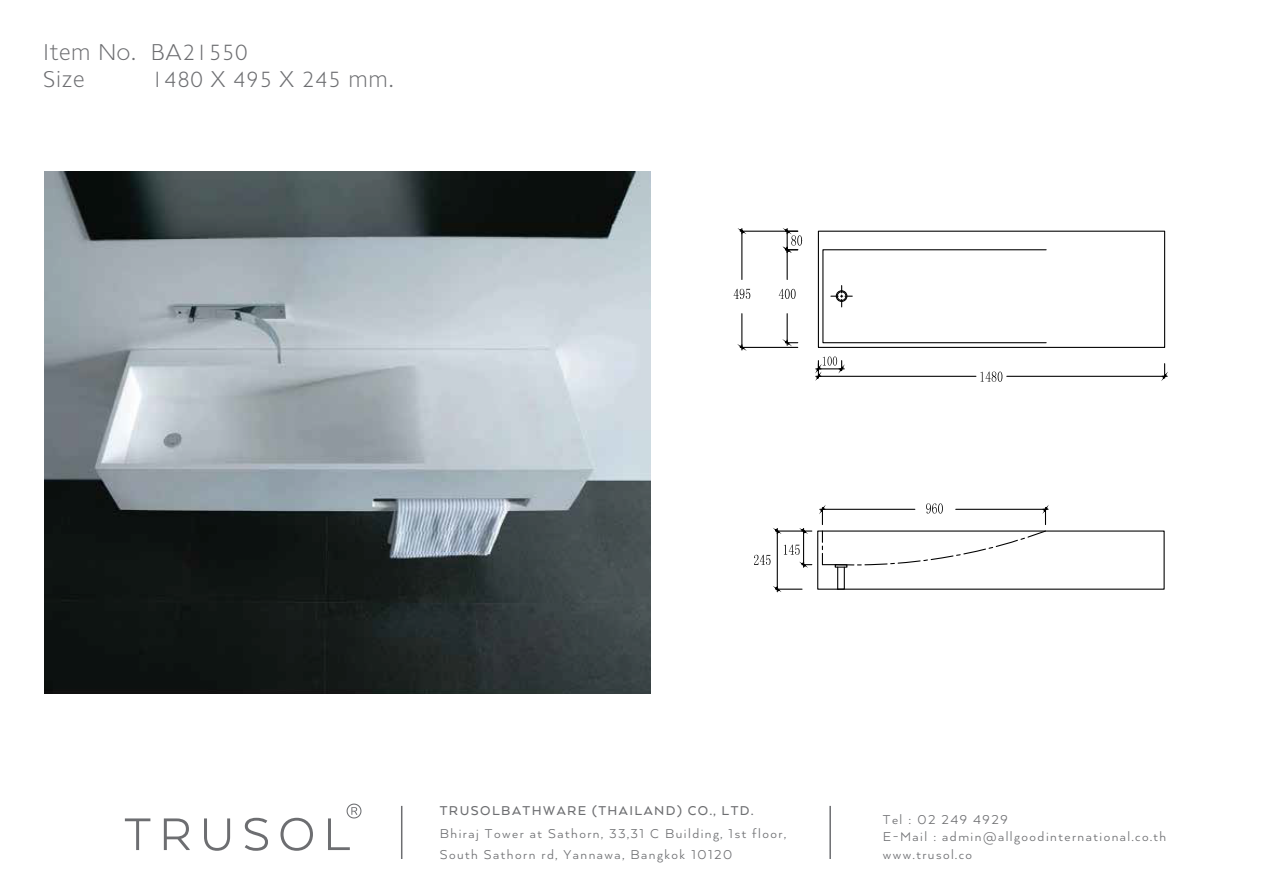
<style>
.page{position:relative;width:1263px;height:893px;background:#fff}
.page>*{position:absolute;margin:0;border:0;box-sizing:border-box;transform-origin:0 0}
.t1{font:300 31.5px/27px "DB Gill Siam X";color:#6d6e71}
.t2{font:14.7px/17.7px "Arquitecta";letter-spacing:.1em;color:#6d6e71}
.t3{font:500 14.7px "Arquitecta";letter-spacing:.1em;color:#6d6e71}
</style>
<div class="page">
<img style="left:44px;top:171px;width:606px;height:522px">
<div style="left:818px;top:231px;width:347px;height:117px;border:1px solid #000"></div>
<div style="left:822px;top:249px;width:225px;height:94px;border:1px solid #000"></div>
<hr style="left:818px;top:376px;width:158px;height:1px;background:#000">
<hr style="left:1007px;top:376px;width:158px;height:1px;background:#000">
<svg style="left:981px;top:371px;width:21px;height:11px"></svg>
<svg style="left:1162px;top:363px;width:5px;height:16px"></svg>
<hr style="left:787px;top:313px;width:1px;height:30px;background:#000">
<svg style="left:785px;top:228px;width:17px;height:51px"></svg>
<svg style="left:785px;top:340px;width:13px;height:5px"></svg>
<svg style="left:779px;top:289px;width:17px;height:10px"></svg>
<hr style="left:740px;top:347px;width:58px;height:1px;background:#000">
<hr style="left:740px;top:231px;width:58px;height:1px;background:#000">
<hr style="left:741px;top:313px;width:1px;height:34px;background:#000">
<hr style="left:741px;top:231px;width:1px;height:48px;background:#000">
<svg style="left:734px;top:289px;width:16px;height:10px"></svg>
<svg style="left:740px;top:345px;width:4px;height:5px"></svg>
<svg style="left:740px;top:228px;width:4px;height:6px"></svg>
<hr style="left:777px;top:531px;width:1px;height:58px;background:#000">
<svg style="left:754px;top:554px;width:17px;height:11px"></svg>
<svg style="left:775px;top:586px;width:27px;height:5px"></svg>
<hr style="left:803px;top:531px;width:1px;height:33px;background:#000">
<svg style="left:784px;top:544px;width:16px;height:10px"></svg>
<svg style="left:801px;top:562px;width:11px;height:5px"></svg>
<svg style="left:775px;top:528px;width:37px;height:5px"></svg>
<svg style="left:831px;top:285px;width:21px;height:22px"></svg>
<div style="left:836px;top:290px;width:11px;height:12px;border:1px solid #000;border-radius:50%"></div>
<div style="left:837px;top:291px;width:9px;height:10px;border:1px solid #000;border-radius:50%"></div>
<svg style="left:816px;top:356px;width:28px;height:23px"></svg>
<svg style="left:820px;top:503px;width:228px;height:87px"></svg>
<svg style="left:124px;top:818px;width:106px;height:33px"></svg>
<svg style="left:245px;top:817px;width:23px;height:33px"></svg>
<svg style="left:281px;top:817px;width:32px;height:33px"></svg>
<svg style="left:328px;top:803px;width:33px;height:47px"></svg>
<hr style="left:401px;top:805px;width:1px;height:54px;background:#6d6e71">
<hr style="left:829px;top:805px;width:2px;height:54px;background:#6d6e71">
<h1 class="t1" style="left:43px;top:38px;width:207px">Item No. BA21550<br>Size</h1>
<h1 class="t1" style="left:151px;top:65px;width:245px">1480 X 495 X 245 mm.</h1>
<p class="t3" style="left:440px;top:801px;width:315px">TRUSOLBATHWARE (THAILAND) CO., LTD.</p>
<p class="t2" style="left:440px;top:822px;width:348px;line-height:21px">Bhiraj Tower at Sathorn, 33,31 C Building, 1st floor,<br>South Sathorn rd, Yannawa, Bangkok 10120</p>
<p class="t2" style="left:883px;top:809px;width:285px">Tel : 02 249 4929<br>E-Mail : admin@allgoodinternational.co.th www.trusol.co</p>
</div>
